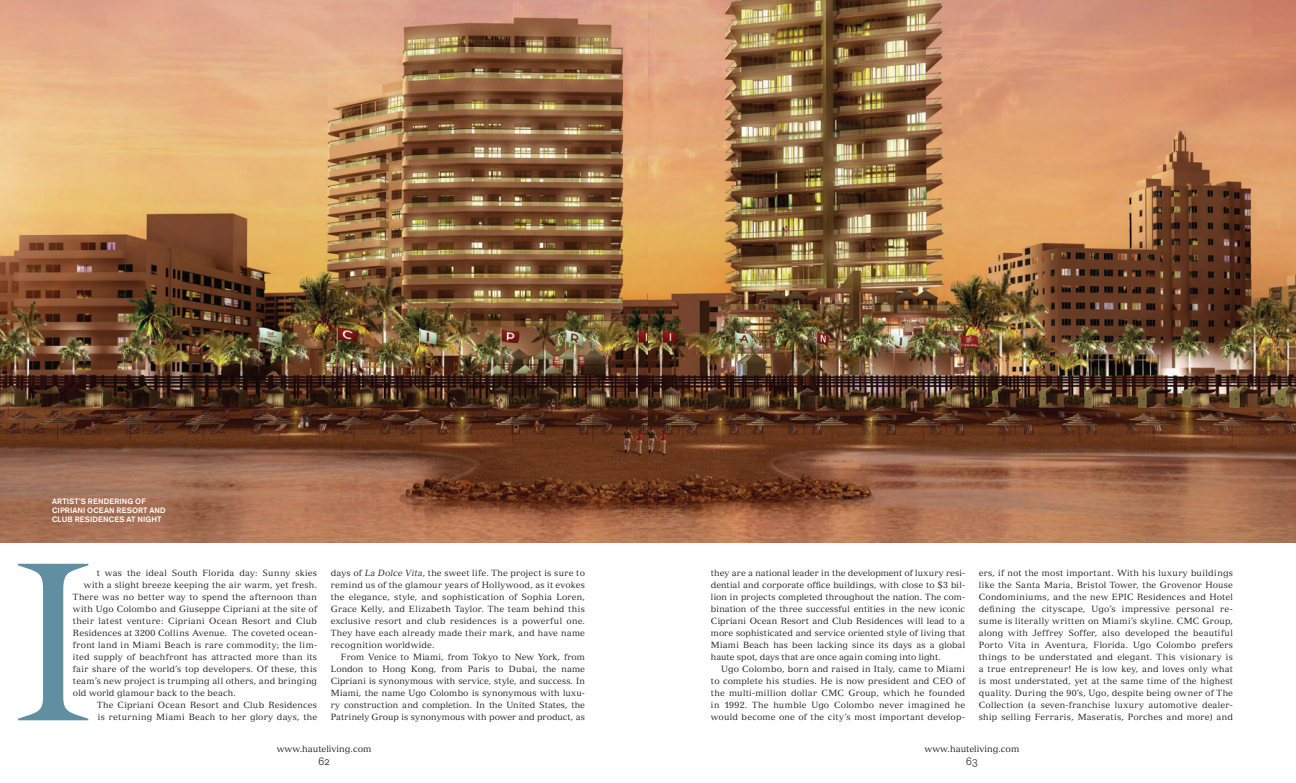
<style>
.page{position:relative;width:1296px;height:783px;background:#fff}
.page>*{position:absolute;margin:0;border:0;box-sizing:border-box;transform-origin:0 0}
.t1{font:11px "Akzidenz Grotesk BE Light Os F";color:#231f20}
.t2{font:9px "Versailles";color:#231f20}
.t3{font:8.8px/12px "Versailles";letter-spacing:.02em;color:#231f20;text-align:justify}
.t4{font:8.8px "Versailles";color:#231f20}
.t5{font:500 7.8px/9px "Akzidenz Grotesk BE";letter-spacing:.015em;color:#fff}
.s1{font-style:italic}
</style>
<div class="page">
<img style="left:0;top:0;width:1296px;height:543px">
<svg style="left:18px;top:564px;width:70px;height:156px"></svg>
<p class="t5" style="left:52px;top:497px;width:115px">ARTIST’S RENDERING OF<br>CIPRIANI OCEAN RESORT AND<br>CLUB RESIDENCES AT NIGHT</p>
<p class="t3" style="left:97px;top:567px;width:222px">t was the ideal South Florida day: Sunny skies</p>
<p class="t3" style="left:84px;top:579px;width:235px">with a slight breeze keeping the air warm, yet fresh.</p>
<p class="t3" style="left:73px;top:591px;width:246px">There was no better way to spend the afternoon than</p>
<p class="t3" style="left:73px;top:603px;width:246px">with Ugo Colombo and Giuseppe Cipriani at the site of</p>
<p class="t3" style="left:73px;top:615px;width:246px">their latest venture: Cipriani Ocean Resort and Club</p>
<p class="t3" style="left:73px;top:627px;width:246px">Residences at 3200 Collins Avenue. The coveted ocean-</p>
<p class="t3" style="left:73px;top:639px;width:246px">front land in Miami Beach is rare commodity; the lim-</p>
<p class="t3" style="left:73px;top:651px;width:246px">ited supply of beachfront has attracted more than its</p>
<p class="t3" style="left:73px;top:663px;width:246px">fair share of the world’s top developers. Of these, this</p>
<p class="t3" style="left:73px;top:675px;width:246px">team’s new project is trumping all others, and bringing</p>
<p class="t3" style="left:73px;top:687px;width:165px">old world glamour back to the beach.</p>
<p class="t3" style="left:97px;top:699px;width:222px">The Cipriani Ocean Resort and Club Residences</p>
<p class="t3" style="left:98px;top:711px;width:221px">is returning Miami Beach to her glory days, the</p>
<p class="t3" style="left:331px;top:567px;width:256px">days of <span class="s1">La Dolce Vita</span>, the sweet life. The project is sure to</p>
<p class="t3" style="left:331px;top:579px;width:256px">remind us of the glamour years of Hollywood, as it evokes</p>
<p class="t3" style="left:331px;top:591px;width:256px">the elegance, style, and sophistication of Sophia Loren,</p>
<p class="t3" style="left:331px;top:603px;width:256px">Grace Kelly, and Elizabeth Taylor. The team behind this</p>
<p class="t3" style="left:331px;top:615px;width:256px">exclusive resort and club residences is a powerful one.</p>
<p class="t3" style="left:331px;top:627px;width:256px">They have each already made their mark, and have name</p>
<p class="t3" style="left:331px;top:639px;width:105px">recognition worldwide.</p>
<p class="t3" style="left:341px;top:651px;width:246px">From Venice to Miami, from Tokyo to New York, from</p>
<p class="t4" style="left:331px;top:664px;width:256px">London to Hong Kong, from Paris to Dubai, the name</p>
<p class="t3" style="left:331px;top:675px;width:256px">Cipriani is synonymous with service, style, and success. In</p>
<p class="t4" style="left:331px;top:688px;width:256px">Miami, the name Ugo Colombo is synonymous with luxu-</p>
<p class="t3" style="left:331px;top:699px;width:256px">ry construction and completion. In the United States, the</p>
<p class="t3" style="left:331px;top:711px;width:256px">Patrinely Group is synonymous with power and product, as</p>
<p class="t3" style="left:711px;top:567px;width:256px">they are a national leader in the development of luxury resi-</p>
<p class="t3" style="left:711px;top:579px;width:256px">dential and corporate office buildings, with close to $3 bil-</p>
<p class="t4" style="left:711px;top:592px;width:256px">lion in projects completed throughout the nation. The com-</p>
<p class="t3" style="left:711px;top:603px;width:256px">bination of the three successful entities in the new iconic</p>
<p class="t3" style="left:711px;top:615px;width:256px">Cipriani Ocean Resort and Club Residences will lead to a</p>
<p class="t3" style="left:711px;top:627px;width:256px">more sophisticated and service oriented style of living that</p>
<p class="t3" style="left:711px;top:639px;width:256px">Miami Beach has been lacking since its days as a global</p>
<p class="t4" style="left:711px;top:652px;width:231px">haute spot, days that are once again coming into light.</p>
<p class="t3" style="left:721px;top:663px;width:246px">Ugo Colombo, born and raised in Italy, came to Miami</p>
<p class="t3" style="left:711px;top:675px;width:256px">to complete his studies. He is now president and CEO of</p>
<p class="t3" style="left:711px;top:687px;width:256px">the multi-million dollar CMC Group, which he founded</p>
<p class="t3" style="left:711px;top:699px;width:256px">in 1992. The humble Ugo Colombo never imagined he</p>
<p class="t3" style="left:711px;top:711px;width:256px">would become one of the city’s most important develop-</p>
<p class="t3" style="left:979px;top:567px;width:256px">ers, if not the most important. With his luxury buildings like the Santa Maria, Bristol Tower, the Grovenor House Condominiums, and the new EPIC Residences and Hotel defining the cityscape, Ugo’s impressive personal re&shy;sume is literally written on Miami’s skyline. CMC Group, along with Jeffrey Soffer, also developed the beautiful Porto Vita in Aventura, Florida. Ugo Colombo prefers things to be understated and elegant. This visionary is a true entrepreneur! He is low key, and loves only what is most understated, yet at the same time of the highest quality. During the 90’s, Ugo, despite being owner of The Collection (a seven-franchise luxury automotive dealer&shy;ship selling Ferraris, Maseratis, Porches and more) and</p>
<p class="t2" style="left:277px;top:744px;width:96px">www.hauteliving.com</p>
<p class="t1" style="left:318px;top:755px;width:13px">62</p>
<p class="t2" style="left:925px;top:744px;width:96px">www.hauteliving.com</p>
<p class="t1" style="left:966px;top:755px;width:13px">63</p>
</div>
